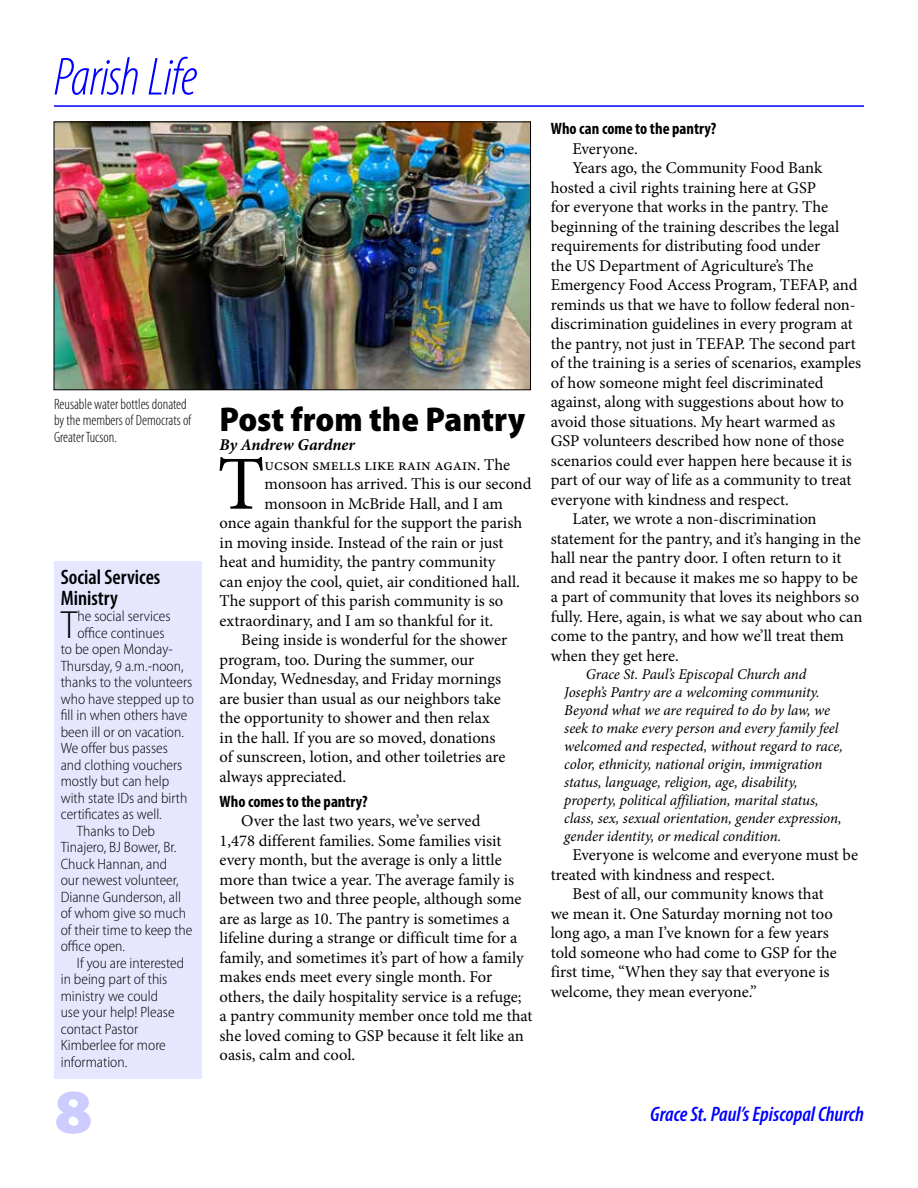
<style>
.page{position:relative;width:918px;height:1188px;background:#fff}
.page>*{position:absolute;margin:0;border:0;box-sizing:border-box;transform-origin:0 0}
.t1{font:76.5px "Minion Pro";color:#000}
.t2{font:900 semi-expanded 63px "Myriad Pro";color:#ccf}
.t3{font:italic 300 condensed 54px "Myriad Pro";letter-spacing:-.02em;color:#00f}
.t4{font:300 semi-condensed 39.45px "Myriad Pro";color:#000}
.t5{font:900 semi-condensed 34.5px "Myriad Pro";color:#000}
.t6{font:italic 600 condensed 21px "Myriad Pro";color:#00f}
.t7{font:600 condensed 21px/21px "Myriad Pro";color:#000}
.t8{font:16.5px/19.5px "Minion Pro";color:#000}
.t9{font:700 condensed 16.5px "Myriad Pro";color:#000}
.t10{font:italic 700 16.5px "Minion Pro";letter-spacing:-.005em;color:#000}
.t11{font:300 semi-condensed 15px "Myriad Pro";color:#000}
.t12{font:italic 15px/18px "Minion Pro";letter-spacing:-.01em;color:#000}
.t13{font:300 condensed 15px/16.5px "Myriad Pro";color:#000}
</style>
<div class="page">
<hr style="left:54px;top:105px;width:810px;height:2px;background:#00f">
<img style="left:56px;top:124px;width:473px;height:264px">
<div style="left:54px;top:122px;width:477px;height:268px;border:1px solid #000"></div>
<div style="left:54px;top:561px;width:148px;height:518px;background:#e6e6ff"></div>
<h3 class="t3" style="left:54px;top:48px;width:145px">Parish Life</h3>
<p class="t13" style="left:54px;top:396px;width:139px">Reusable water bottles donated by the members of Democrats of<br>Greater Tucson.</p>
<p class="t7" style="left:61px;top:567px;width:101px">Social Services<br>Ministry</p>
<h3 class="t4" style="left:61px;top:603px;width:18px">T</h3>
<p class="t11" style="left:77px;top:608px;width:95px">he social services</p>
<p class="t11" style="left:77px;top:625px;width:88px">office continues</p>
<p class="t11" style="left:61px;top:641px;width:114px">to be open Monday-</p>
<p class="t11" style="left:61px;top:658px;width:124px">Thursday, 9 a.m.-noon,</p>
<p class="t11" style="left:61px;top:674px;width:133px">thanks to the volunteers</p>
<p class="t11" style="left:61px;top:691px;width:135px">who have stepped up to</p>
<p class="t11" style="left:61px;top:707px;width:128px">fill in when others have</p>
<p class="t11" style="left:61px;top:724px;width:125px">been ill or on vacation.</p>
<p class="t11" style="left:61px;top:740px;width:109px">We offer bus passes</p>
<p class="t11" style="left:61px;top:757px;width:123px">and clothing vouchers</p>
<p class="t11" style="left:61px;top:773px;width:110px">mostly but can help</p>
<p class="t11" style="left:61px;top:790px;width:128px">with state IDs and birth</p>
<p class="t11" style="left:61px;top:806px;width:103px">certificates as well.</p>
<p class="t11" style="left:77px;top:823px;width:80px">Thanks to Deb</p>
<p class="t11" style="left:61px;top:839px;width:117px">Tinajero, BJ Bower, Br.</p>
<p class="t11" style="left:61px;top:856px;width:108px">Chuck Hannan, and</p>
<p class="t11" style="left:61px;top:872px;width:120px">our newest volunteer,</p>
<p class="t11" style="left:61px;top:889px;width:122px">Dianne Gunderson, all</p>
<p class="t11" style="left:61px;top:905px;width:127px">of whom give so much</p>
<p class="t11" style="left:61px;top:922px;width:133px">of their time to keep the</p>
<p class="t11" style="left:61px;top:938px;width:66px">office open.</p>
<p class="t11" style="left:77px;top:955px;width:109px">If you are interested</p>
<p class="t11" style="left:61px;top:971px;width:108px">in being part of this</p>
<p class="t11" style="left:61px;top:988px;width:99px">ministry we could</p>
<p class="t11" style="left:61px;top:1004px;width:115px">use your help! Please</p>
<p class="t11" style="left:61px;top:1021px;width:79px">contact Pastor</p>
<p class="t11" style="left:61px;top:1037px;width:107px">Kimberlee for more</p>
<p class="t11" style="left:61px;top:1054px;width:68px">information.</p>
<h2 class="t2" style="left:54px;top:1076px;width:40px">8</h2>
<h3 class="t5" style="left:220px;top:400px;width:307px">Post from the Pantry</h3>
<p class="t10" style="left:220px;top:433px;width:137px">By Andrew Gardner</p>
<h1 class="t1" style="left:217px;top:433px;width:49px">T</h1>
<p class="t8" style="left:265px;top:455px;width:247px">ucson smells like rain again. The</p>
<p class="t8" style="left:265px;top:474px;width:268px">monsoon has arrived. This is our second</p>
<p class="t8" style="left:265px;top:494px;width:240px">monsoon in McBride Hall, and I am</p>
<p class="t8" style="left:220px;top:513px;width:304px">once again thankful for the support the parish</p>
<p class="t8" style="left:220px;top:533px;width:285px">in moving inside. Instead of the rain or just</p>
<p class="t8" style="left:220px;top:552px;width:278px">heat and humidity, the pantry community</p>
<p class="t8" style="left:220px;top:572px;width:302px">can enjoy the cool, quiet, air conditioned hall.</p>
<p class="t8" style="left:220px;top:591px;width:285px">The support of this parish community is so</p>
<p class="t8" style="left:220px;top:611px;width:275px">extraordinary, and I am so thankful for it.</p>
<p class="t8" style="left:241px;top:630px;width:267px">Being inside is wonderful for the shower</p>
<p class="t8" style="left:220px;top:650px;width:256px">program, too. During the summer, our</p>
<p class="t8" style="left:220px;top:669px;width:283px">Monday, Wednesday, and Friday mornings</p>
<p class="t8" style="left:220px;top:689px;width:283px">are busier than usual as our neighbors take</p>
<p class="t8" style="left:220px;top:708px;width:272px">the opportunity to shower and then relax</p>
<p class="t8" style="left:220px;top:728px;width:277px">in the hall. If you are so moved, donations</p>
<p class="t8" style="left:220px;top:747px;width:287px">of sunscreen, lotion, and other toiletries are</p>
<p class="t8" style="left:220px;top:767px;width:128px">always appreciated.</p>
<p class="t9" style="left:220px;top:791px;width:150px">Who comes to the pantry?</p>
<p class="t8" style="left:220px;top:811px;width:314px;text-indent:22px">Over the last two years, we’ve served<br>1,478 different families. Some families visit every month, but the average is only a little more than twice a year. The average family is between two and three people, although some are as large as 10. The pantry is sometimes a lifeline during a strange or difficult time for a family, and sometimes it’s part of how a family makes ends meet every single month. For others, the daily hospitality service is a refuge; a pantry community member once told me that she loved coming to GSP because it felt like an oasis, calm and cool.</p>
<p class="t9" style="left:551px;top:119px;width:167px">Who can come to the pantry?</p>
<p class="t8" style="left:572px;top:139px;width:67px">Everyone.</p>
<p class="t8" style="left:572px;top:158px;width:252px">Years ago, the Community Food Bank</p>
<p class="t8" style="left:551px;top:178px;width:267px">hosted a civil rights training here at GSP</p>
<p class="t8" style="left:551px;top:197px;width:279px">for everyone that works in the pantry. The</p>
<p class="t8" style="left:551px;top:217px;width:290px">beginning of the training describes the legal</p>
<p class="t8" style="left:551px;top:236px;width:271px">requirements for distributing food under</p>
<p class="t8" style="left:551px;top:256px;width:264px">the US Department of Agriculture’s The</p>
<p class="t8" style="left:551px;top:275px;width:308px">Emergency Food Access Program, TEFAP, and</p>
<p class="t8" style="left:551px;top:295px;width:307px">reminds us that we have to follow federal non-</p>
<p class="t8" style="left:551px;top:314px;width:303px">discrimination guidelines in every program at</p>
<p class="t8" style="left:551px;top:334px;width:307px">the pantry, not just in TEFAP. The second part</p>
<p class="t8" style="left:551px;top:353px;width:312px">of the training is a series of scenarios, examples</p>
<p class="t8" style="left:551px;top:373px;width:274px">of how someone might feel discriminated</p>
<p class="t8" style="left:551px;top:392px;width:295px">against, along with suggestions about how to</p>
<p class="t8" style="left:551px;top:412px;width:286px">avoid those situations. My heart warmed as</p>
<p class="t8" style="left:551px;top:431px;width:295px">GSP volunteers described how none of those</p>
<p class="t8" style="left:551px;top:451px;width:303px">scenarios could ever happen here because it is</p>
<p class="t8" style="left:551px;top:470px;width:302px">part of our way of life as a community to treat</p>
<p class="t8" style="left:551px;top:490px;width:240px">everyone with kindness and respect.</p>
<p class="t8" style="left:572px;top:509px;width:246px">Later, we wrote a non-discrimination</p>
<p class="t8" style="left:551px;top:529px;width:312px">statement for the pantry, and it’s hanging in the</p>
<p class="t8" style="left:551px;top:548px;width:292px">hall near the pantry door. I often return to it</p>
<p class="t8" style="left:551px;top:568px;width:309px">and read it because it makes me so happy to be</p>
<p class="t8" style="left:551px;top:587px;width:310px">a part of community that loves its neighbors so</p>
<p class="t8" style="left:551px;top:607px;width:313px">fully. Here, again, is what we say about who can</p>
<p class="t8" style="left:551px;top:626px;width:295px">come to the pantry, and how we’ll treat them</p>
<p class="t8" style="left:551px;top:646px;width:130px">when they get here.</p>
<p class="t12" style="left:564px;top:665px;width:280px;text-indent:22px">Grace St. Paul’s Episcopal Church and Joseph’s Pantry are a welcoming community.<br>Beyond what we are required to do by law, we seek to make every person and every family feel welcomed and respected, without regard to race, color, ethnicity, national origin, immigration status, language, religion, age, disability, property, political affiliation, marital status, class, sex, sexual orientation, gender expression, gender identity, or medical condition.</p>
<p class="t8" style="left:572px;top:845px;width:287px">Everyone is welcome and everyone must be</p>
<p class="t8" style="left:551px;top:865px;width:226px">treated with kindness and respect.</p>
<p class="t8" style="left:572px;top:884px;width:253px">Best of all, our community knows that</p>
<p class="t8" style="left:551px;top:904px;width:284px">we mean it. One Saturday morning not too</p>
<p class="t8" style="left:551px;top:923px;width:280px">long ago, a man I’ve known for a few years</p>
<p class="t8" style="left:551px;top:943px;width:288px">told someone who had come to GSP for the</p>
<p class="t8" style="left:551px;top:962px;width:280px">first time, “When they say that everyone is</p>
<p class="t8" style="left:551px;top:982px;width:208px">welcome, they mean everyone.”</p>
<p class="t6" style="left:650px;top:1102px;width:215px">Grace St. Paul’s Episcopal Church</p>
</div>
